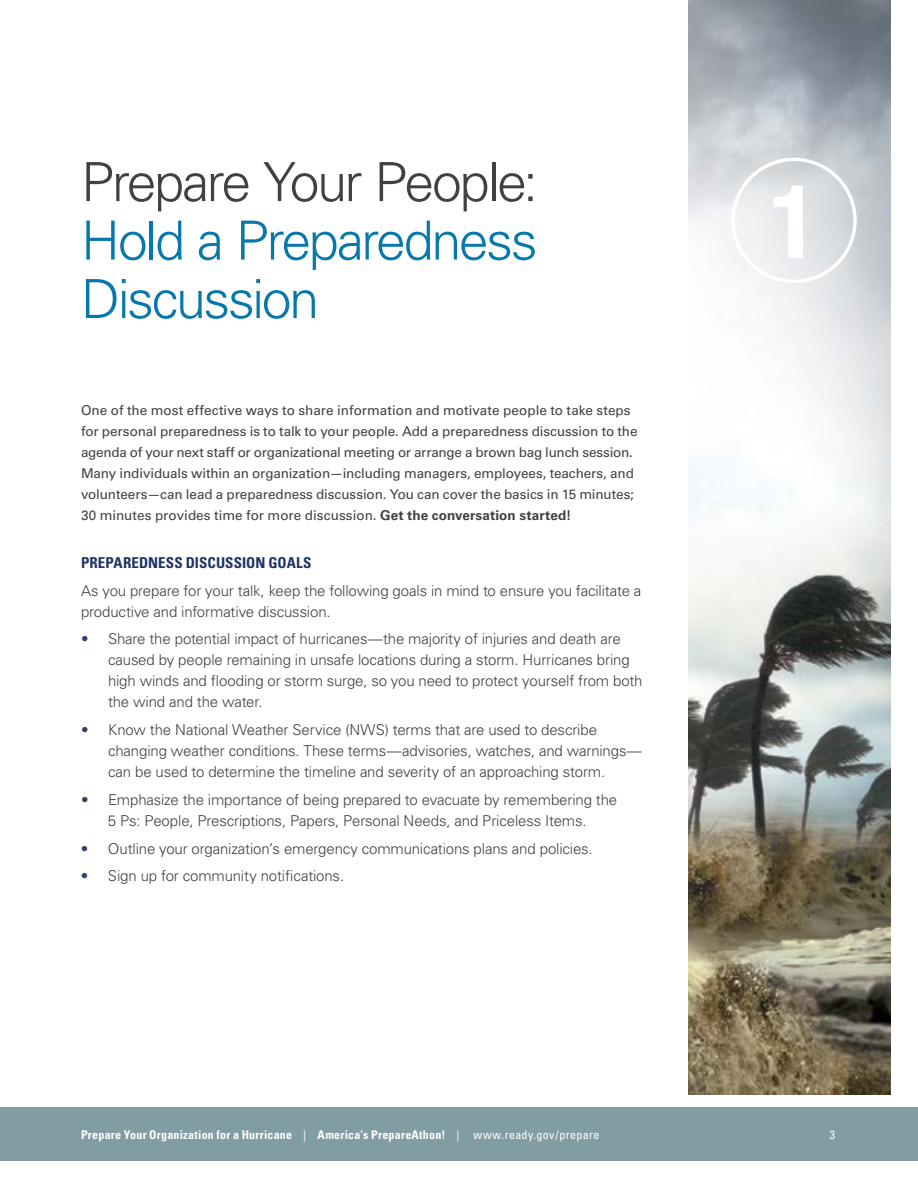
<style>
.page{position:relative;width:918px;height:1188px;background:#fff}
.page>*{position:absolute;margin:0;border:0;box-sizing:border-box;transform-origin:0 0}
.t1{font:700 condensed 102px "Helvetica Neue";color:#fff}
.t2{font:300 54px/58.5px "Univers LT Std";letter-spacing:-.045em;color:#0778ac;text-align:justify}
.t3{font:300 15px/21px "Univers LT Std";letter-spacing:-.01em;color:#414042}
.t4{font:13.5px/21px "Univers LT Std";letter-spacing:-.005em;color:#414042}
.t5{font:700 condensed 12px "Univers LT Std";letter-spacing:.02em;color:#fff}
.t6{font:condensed 12px "Univers";color:#fff}
.s1{color:#414042}
.s2{font-weight:700}
.s3{font-weight:700;font-stretch:condensed;color:#1e3465}
.s4{color:#32416e}
.s5{font-family:"Univers";font-weight:400}
</style>
<div class="page">
<img style="left:688px;top:0;width:203px;height:1094px">
<svg style="left:731px;top:158px;width:126px;height:125px"></svg>
<div style="left:0;top:1107px;width:918px;height:54px;background:#819da3"></div>
<h1 class="t2" style="left:81px;top:153px;width:458px"><span class="s1">Prepare Your People:<br></span>Hold a Preparedness Discussion</h1>
<p class="t4" style="left:81px;top:400px;width:558px">One of the most effective ways to share information and motivate people to take steps for personal preparedness is to talk to your people. Add a preparedness discussion to the agenda of your next staff or organizational meeting or arrange a brown bag lunch session.<br>Many individuals within an organization—including managers, employees, teachers, and volunteers—can lead a preparedness discussion. You can cover the basics in 15 minutes; 30 minutes provides time for more discussion. <span class="s2">Get the conversation started!</span></p>
<p class="t3" style="left:81px;top:549px;width:562px;line-height:27.8px"><span class="s3">PREPAREDNESS DISCUSSION GOALS<br></span>As you prepare for your talk, keep the following goals in mind to ensure you facilitate a</p>
<p class="t3" style="left:81px;top:601px;width:251px">productive and informative discussion.</p>
<p class="t3" style="left:108px;top:628px;width:536px;text-indent:-27px"><span class="s4">•</span> Share the potential impact of hurricanes—the majority of injuries and death are caused by people remaining in unsafe locations during a storm. Hurricanes bring high winds and flooding or storm surge, so you need to protect yourself from both the wind and the water.</p>
<p class="t3" style="left:108px;top:719px;width:535px;text-indent:-27px"><span class="s4">•</span> Know the National Weather Service (NWS) terms that are used to describe changing weather conditions. These terms—advisories, watches, and warnings— can be used to determine the timeline and severity of an approaching storm.</p>
<p class="t3" style="left:81px;top:789px;width:538px;text-align:center"><span class="s4">•</span> Emphasize the importance of being prepared to evacuate by remembering the<br>5 Ps: People, Prescriptions, Papers, Personal Needs, and Priceless Items.</p>
<p class="t3" style="left:81px;top:838px;width:513px"><span class="s4">•</span> Outline your organization’s emergency communications plans and policies.</p>
<p class="t3" style="left:81px;top:865px;width:265px"><span class="s4">•</span> Sign up for community notifications.</p>
<p class="t1" style="left:770px;top:137px;width:50px">1</p>
<p class="t5" style="left:81px;top:1127px;width:520px">Prepare Your Organization for a Hurricane <span class="s5">|</span> America’s PrepareAthon! <span class="s5">| www.ready.gov/prepare</span></p>
<p class="t6" style="left:830px;top:1127px;width:7px">3</p>
</div>
